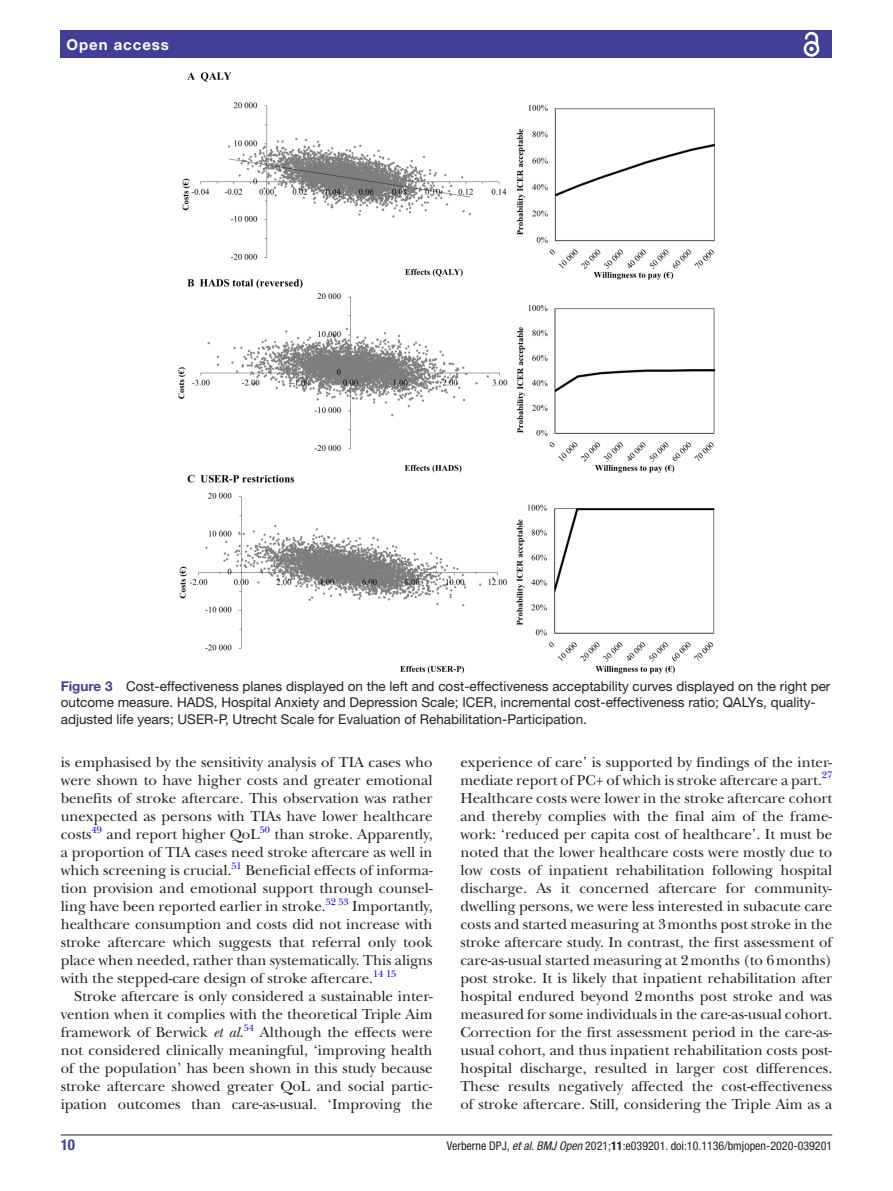
<style>
.page{position:relative;width:893px;height:1191px;background:#fff}
.page>*{position:absolute;margin:0;border:0;box-sizing:border-box;transform-origin:0 0}
.t1{font:15px/18px "New Baskerville";color:#231f20;text-align:justify}
.t2{font:700 15px "Helvetica Neue LT Std";letter-spacing:.065em;color:#fff}
.t3{font:700 condensed 15px "Helvetica Neue LT Std";color:#414099}
.t4{font:13.5px/16.2px "Helvetica Neue LT Std";color:#231f20}
.t5{font:condensed 12px "Helvetica Neue LT Std";color:#231f20}
.t6{font:9.9px "New Baskerville";color:#00f}
.s1{font-weight:700;color:#414099}
.s2{font-style:italic}
.s3{font-weight:700}
</style>
<div class="page">
<hr style="left:61px;top:1134px;width:771px;height:1px;background:#231f20">
<div style="left:61px;top:31px;width:771px;height:27px;background:#414099"></div>
<svg style="left:803px;top:31px;width:17px;height:26px"></svg>
<img style="left:178px;top:73px;width:537px;height:600px">
<p class="t2" style="left:66px;top:35px;width:104px">Open access</p>
<p class="t4" style="left:61px;top:678px;width:771px"><span class="s1">Figure 3</span> Cost-effectiveness planes displayed on the left and cost-effectiveness acceptability curves displayed on the right per outcome measure. HADS, Hospital Anxiety and Depression Scale; ICER, incremental cost-effectiveness ratio; QALYs, quality&shy;adjusted life years; USER-P, Utrecht Scale for Evaluation of Rehabilitation-Participation.</p>
<p class="t1" style="left:61px;top:753px;width:373px">is emphasised by the sensitivity analysis of TIA cases who were shown to have higher costs and greater emotional benefits of stroke aftercare. This observation was rather unexpected as persons with TIAs have lower healthcare costs<sup>49</sup> and report higher QoL</p>
<p class="t6" style="left:260px;top:823px;width:12px">50</p>
<p class="t1" style="left:61px;top:825px;width:373px;text-indent:214px">than stroke. Apparently, a proportion of TIA cases need stroke aftercare as well in which screening is crucial.</p>
<p class="t6" style="left:231px;top:859px;width:12px">51</p>
<p class="t1" style="left:61px;top:861px;width:373px;text-indent:185px">Beneficial effects of informa&shy;tion provision and emotional support through counsel&shy;ling have been reported earlier in stroke.</p>
<p class="t6" style="left:326px;top:895px;width:24px">52 53</p>
<p class="t1" style="left:61px;top:897px;width:373px;text-indent:291px">Importantly, healthcare consumption and costs did not increase with stroke aftercare which suggests that referral only took place when needed, rather than systematically. This aligns with the stepped-care design of stroke aftercare.</p>
<p class="t6" style="left:373px;top:967px;width:25px">14 15</p>
<p class="t1" style="left:61px;top:987px;width:373px;text-indent:13px">Stroke aftercare is only considered a sustainable inter&shy;vention when it complies with the theoretical Triple Aim framework of Berwick <span class="s2">et al</span>.</p>
<p class="t6" style="left:244px;top:1021px;width:12px">54</p>
<p class="t1" style="left:61px;top:1023px;width:373px;text-indent:199px">Although the effects were not considered clinically meaningful, ‘improving health of the population’ has been shown in this study because stroke aftercare showed greater QoL and social partic&shy;ipation outcomes than care-as-usual. ‘Improving the</p>
<p class="t1" style="left:460px;top:753px;width:373px">experience of care’ is supported by findings of the inter&shy;mediate report of PC+ of which is stroke aftercare a part.</p>
<p class="t6" style="left:822px;top:769px;width:12px">27</p>
<p class="t1" style="left:460px;top:789px;width:373px">Healthcare costs were lower in the stroke aftercare cohort and thereby complies with the final aim of the frame&shy;work: ‘reduced per capita cost of healthcare’. It must be noted that the lower healthcare costs were mostly due to low costs of inpatient rehabilitation following hospital discharge. As it concerned aftercare for community&shy;dwelling persons, we were less interested in subacute care costs and started measuring at 3months post stroke in the stroke aftercare study. In contrast, the first assessment of care-as-usual started measuring at 2months (to 6months) post stroke. It is likely that inpatient rehabilitation after hospital endured beyond 2months post stroke and was measured for some individuals in the care-as-usual cohort.<br>Correction for the first assessment period in the care-as&shy;usual cohort, and thus inpatient rehabilitation costs post&shy;hospital discharge, resulted in larger cost differences.<br>These results negatively affected the cost-effectiveness of stroke aftercare. Still, considering the Triple Aim as a</p>
<p class="t3" style="left:61px;top:1135px;width:16px">10</p>
<p class="t5" style="left:447px;top:1138px;width:387px">Verberne DPJ, <span class="s2">et al</span>. <span class="s2">BMJ Open</span> 2021;<span class="s3">11</span>:e039201. doi:10.1136/bmjopen-2020-039201</p>
</div>
